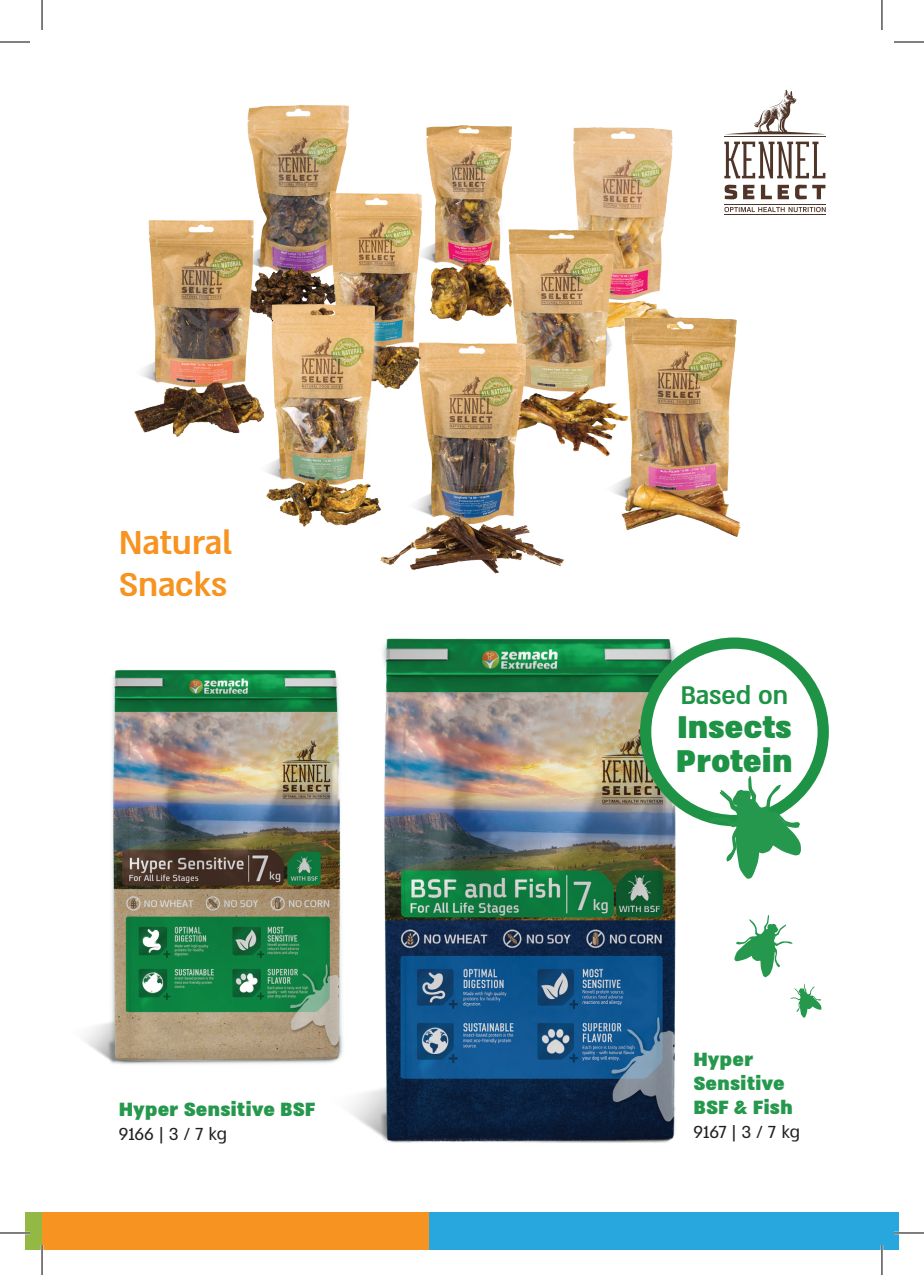
<style>
.page{position:relative;width:924px;height:1275px;background:#fff}
.page>*{position:absolute;margin:0;border:0;box-sizing:border-box;transform-origin:0 0}
.t1{font:38px/42px "Almoni Neue DL4.0 AAA D Bold";letter-spacing:-.01em;color:#f79320}
.t2{font:900 36px/33.8px "Almoni Neue DL4.0 AAA";letter-spacing:-.01em;color:#1e9345}
.t3{font:29.4px "Almoni Neue DL4.0 AAA D Bold";letter-spacing:-.01em;color:#1e9345}
.t4{font:900 22px/24px "Almoni Neue DL4.0 AAA";color:#26984d}
.t5{font:20px "Almoni Neue DL4.0 AAA";color:#231f20}
</style>
<div class="page">
<img style="left:350px;top:638px;width:355px;height:505px">
<svg style="left:724px;top:185px;width:12px;height:14px"></svg>
<svg style="left:743px;top:185px;width:11px;height:14px"></svg>
<svg style="left:760px;top:185px;width:11px;height:14px"></svg>
<svg style="left:777px;top:185px;width:11px;height:14px"></svg>
<svg style="left:795px;top:185px;width:30px;height:14px"></svg>
<svg style="left:724px;top:142px;width:101px;height:36px"></svg>
<svg style="left:728px;top:90px;width:94px;height:44px"></svg>
<hr style="left:723px;top:136px;width:102px;height:1px;background:#4f3428">
<hr style="left:723px;top:214px;width:102px;height:1px;background:#4f3428">
<hr style="left:723px;top:203px;width:102px;height:1px;background:#4f3428">
<svg style="left:724px;top:207px;width:101px;height:5px"></svg>
<img style="left:84px;top:650px;width:306px;height:434px">
<div style="left:645px;top:643px;width:177px;height:177px;background:#fff;border-radius:50%"></div>
<div style="left:639px;top:637px;width:189px;height:189px;border:11px solid #1e9345;border-radius:50%"></div>
<svg style="left:734px;top:915px;width:58px;height:62px"></svg>
<svg style="left:790px;top:983px;width:31px;height:35px"></svg>
<svg style="left:707px;top:776px;width:93px;height:103px"></svg>
<img style="left:573px;top:127px;width:100px;height:189px">
<img style="left:426px;top:125px;width:86px;height:196px">
<img style="left:239px;top:105px;width:110px;height:199px">
<img style="left:315px;top:193px;width:122px;height:149px">
<img style="left:134px;top:221px;width:129px;height:215px">
<img style="left:247px;top:304px;width:152px;height:222px">
<img style="left:488px;top:227px;width:159px;height:115px">
<img style="left:554px;top:316px;width:187px;height:220px">
<img style="left:379px;top:342px;width:184px;height:232px">
<div style="left:25px;top:1212px;width:17px;height:38px;background:#93b843"></div>
<div style="left:42px;top:1212px;width:387px;height:38px;background:#f79320"></div>
<div style="left:429px;top:1212px;width:469px;height:38px;background:#28a7df"></div>
<hr style="left:0;top:1231px;width:30px;height:3px;background:#fff">
<hr style="left:893px;top:1231px;width:30px;height:3px;background:#fff">
<hr style="left:41px;top:1245px;width:2px;height:30px;background:#fff">
<hr style="left:880px;top:1245px;width:2px;height:30px;background:#fff">
<hr style="left:0;top:42px;width:30px;height:1px;background:#000">
<hr style="left:893px;top:42px;width:30px;height:1px;background:#000">
<hr style="left:0;top:1232px;width:30px;height:1px;background:#000">
<hr style="left:893px;top:1232px;width:30px;height:1px;background:#000">
<hr style="left:42px;top:0;width:1px;height:30px;background:#000">
<hr style="left:42px;top:1245px;width:1px;height:30px;background:#000">
<hr style="left:881px;top:0;width:1px;height:30px;background:#000">
<hr style="left:881px;top:1245px;width:1px;height:30px;background:#000">
<h1 class="t1" style="left:119px;top:517px;width:115px">Natural<br>Snacks</h1>
<p class="t4" style="left:119px;top:1095px;width:198px">Hyper Sensitive BSF</p>
<p class="t5" style="left:119px;top:1118px;width:110px">9166 | 3 / 7 kg</p>
<h3 class="t3" style="left:680px;top:672px;width:109px">Based on</h3>
<h2 class="t2" style="left:675px;top:708px;width:118px">Insects<br>Protein</h2>
<p class="t4" style="left:693px;top:1046px;width:101px">Hyper<br>Sensitive<br>BSF &amp; Fish</p>
<p class="t5" style="left:693px;top:1116px;width:108px">9167 | 3 / 7 kg</p>
</div>
